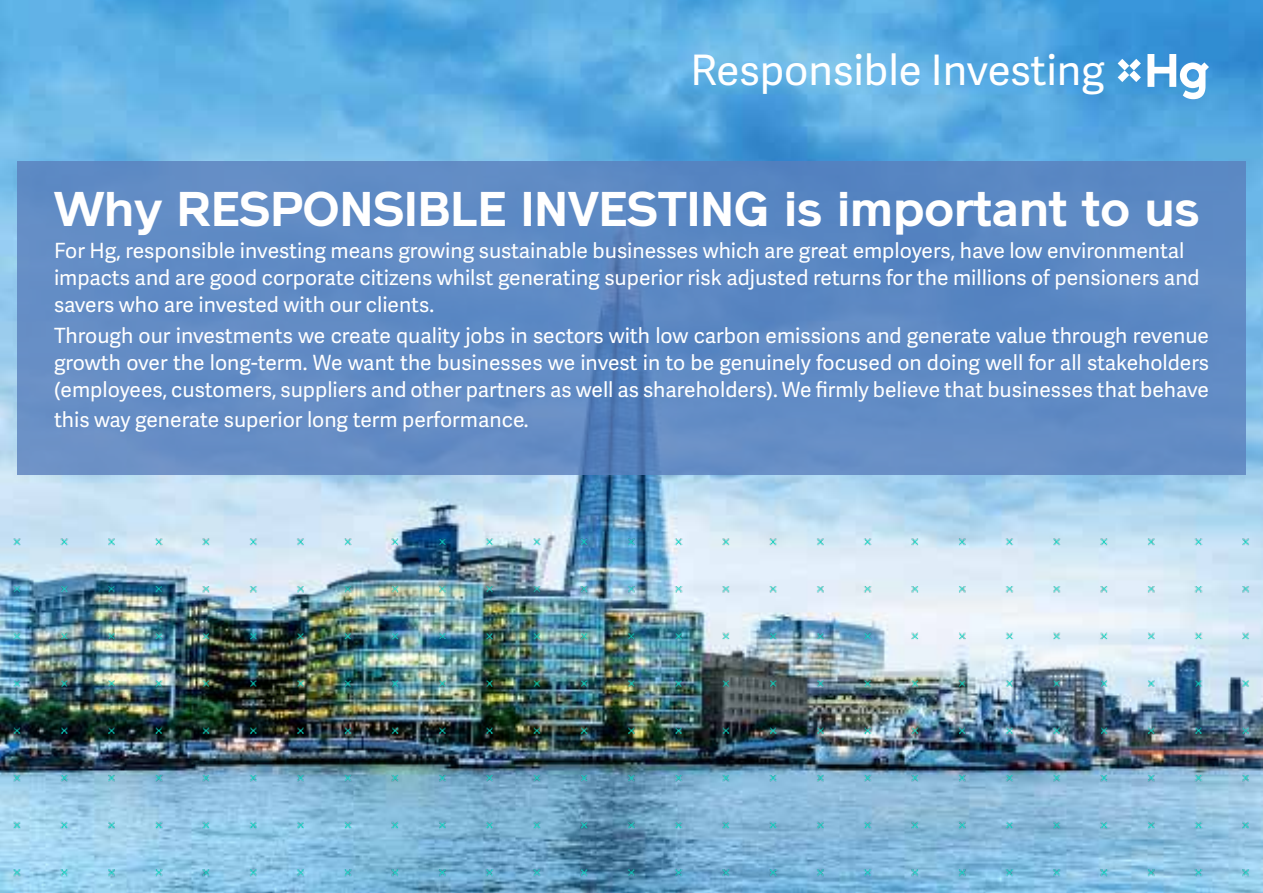
<style>
.page{position:relative;width:1263px;height:893px;background:#fff}
.page>*{position:absolute;margin:0;border:0;box-sizing:border-box;transform-origin:0 0}
.t1{font:700 48px "Reader";color:#fff}
.t2{font:42px "Adelle Sans";color:#fff}
.t3{font:21px/27px "Adelle Sans";color:#fff}
</style>
<div class="page">
<img style="left:0;top:0;width:1263px;height:519px">
<div style="left:17px;top:162px;width:1229px;height:313px;background:#608bc4"></div>
<svg style="left:1147px;top:54px;width:62px;height:45px"></svg>
<svg style="left:1118px;top:59px;width:23px;height:23px"></svg>
<img style="left:0;top:519px;width:1263px;height:374px">
<h2 class="t2" style="left:690px;top:41px;width:416px">Responsible Investing</h2>
<h1 class="t1" style="left:54px;top:181px;width:1147px">Why RESPONSIBLE INVESTING is important to us</h1>
<p class="t3" style="left:54px;top:236px;width:1147px">For Hg, responsible investing means growing sustainable businesses which are great employers, have low environmental impacts and are good corporate citizens whilst generating superior risk adjusted returns for the millions of pensioners and savers who are invested with our clients.</p>
<p class="t3" style="left:54px;top:321px;width:1156px;text-align:justify">Through our investments we create quality jobs in sectors with low carbon emissions and generate value through revenue growth over the long-term. We want the businesses we invest in to be genuinely focused on doing well for all stakeholders (employees, customers, suppliers and other partners as well as shareholders). We firmly believe that businesses that behave</p>
<p class="t3" style="left:54px;top:405px;width:476px">this way generate superior long term performance.</p>
</div>
